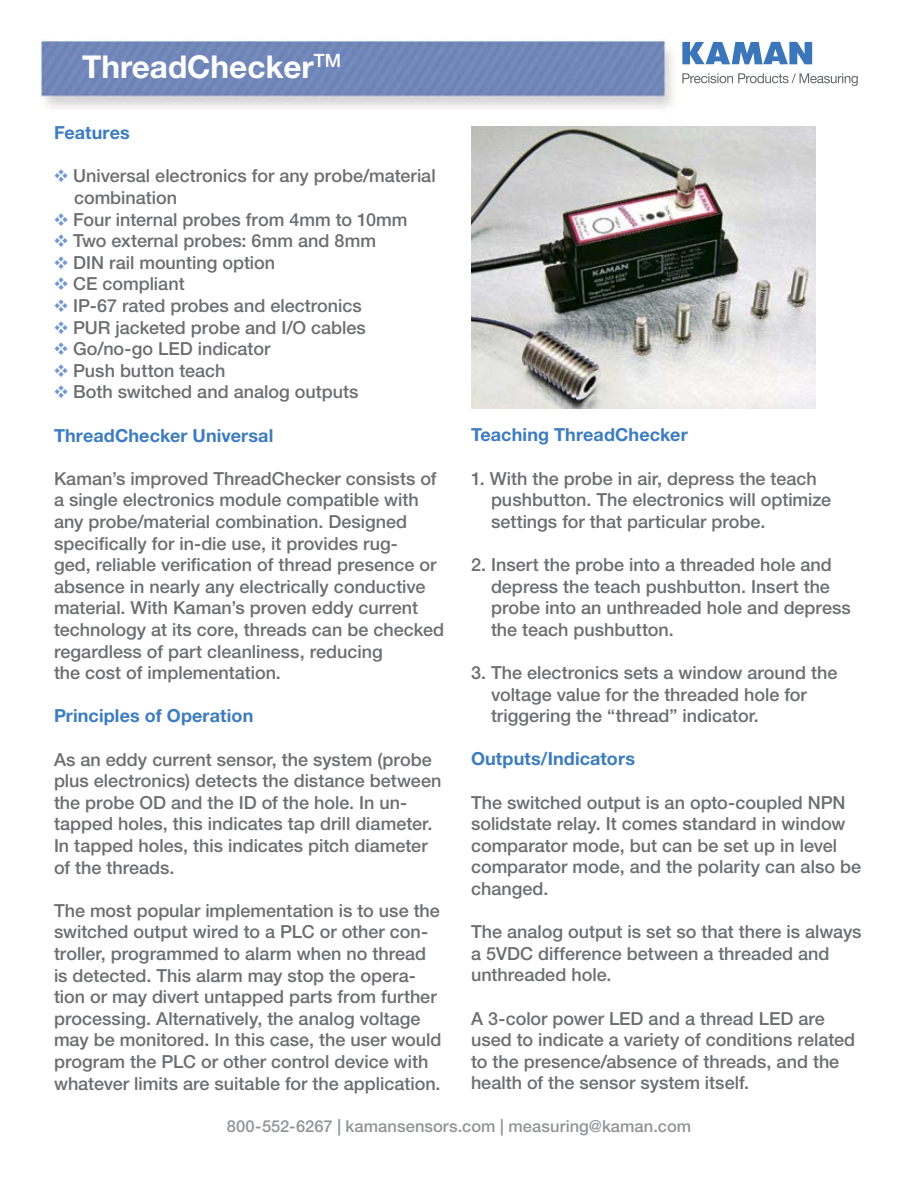
<style>
.page{position:relative;width:918px;height:1188px;background:#fff}
.page>*{position:absolute;margin:0;border:0;box-sizing:border-box;transform-origin:0 0}
.t1{font:700 31.5px "Helvetica Neue LT Pro";color:#fff}
.t2{font:500 18px/21.6px "Helvetica Neue LT Pro";color:#6d6e70}
.t3{font:700 18px "Helvetica Neue LT Pro";letter-spacing:.005em;color:#3c7cbf}
.t4{font:500 16.5px "Helvetica Neue LT Pro";letter-spacing:.005em;color:#929496}
.s1{font-family:"Monotype Sorts";font-weight:400;color:#7297cf}
</style>
<div class="page">
<img style="left:40px;top:39px;width:634px;height:70px">
<svg style="left:682px;top:73px;width:176px;height:13px"></svg>
<svg style="left:682px;top:42px;width:130px;height:22px"></svg>
<img style="left:471px;top:126px;width:344px;height:282px">
<h1 class="t1" style="left:82px;top:47px;width:260px">ThreadChecker<sup>TM</sup></h1>
<p class="t3" style="left:54px;top:121px;width:77px">Features</p>
<p class="t2" style="left:54px;top:165px;width:383px"><span class="s1">V</span> Universal electronics for any probe/material</p>
<p class="t2" style="left:74px;top:187px;width:105px">combination</p>
<p class="t2" style="left:54px;top:208px;width:355px"><span class="s1">V</span> Four internal probes from 4mm to 10mm</p>
<p class="t2" style="left:54px;top:230px;width:324px"><span class="s1">V</span> Two external probes: 6mm and 8mm</p>
<p class="t2" style="left:54px;top:251px;width:223px"><span class="s1">V</span> DIN rail mounting option</p>
<p class="t2" style="left:54px;top:273px;width:132px"><span class="s1">V</span> CE compliant</p>
<p class="t2" style="left:54px;top:295px;width:309px"><span class="s1">V</span> IP-67 rated probes and electronics</p>
<p class="t2" style="left:54px;top:316px;width:313px"><span class="s1">V</span> PUR jacketed probe and I/O cables</p>
<p class="t2" style="left:54px;top:338px;width:218px"><span class="s1">V</span> Go/no-go LED indicator</p>
<p class="t2" style="left:54px;top:359px;width:173px"><span class="s1">V</span> Push button teach</p>
<p class="t2" style="left:54px;top:381px;width:306px"><span class="s1">V</span> Both switched and analog outputs</p>
<p class="t3" style="left:54px;top:424px;width:221px">ThreadChecker Universal</p>
<p class="t2" style="left:54px;top:467px;width:392px">Kaman’s improved ThreadChecker consists of a single electronics module compatible with any probe/material combination. Designed specifically for in-die use, it provides rug-<br>ged, reliable verification of thread presence or absence in nearly any electrically conductive material. With Kaman’s proven eddy current technology at its core, threads can be checked regardless of part cleanliness, reducing<br>the cost of implementation.</p>
<p class="t3" style="left:54px;top:705px;width:201px">Principles of Operation</p>
<p class="t2" style="left:54px;top:748px;width:389px">As an eddy current sensor, the system (probe plus electronics) detects the distance between the probe OD and the ID of the hole. In un&shy;tapped holes, this indicates tap drill diameter.<br>In tapped holes, this indicates pitch diameter of the threads.</p>
<p class="t2" style="left:54px;top:899px;width:389px">The most popular implementation is to use the switched output wired to a PLC or other con&shy;troller, programmed to alarm when no thread is detected. This alarm may stop the opera&shy;tion or may divert untapped parts from further processing. Alternatively, the analog voltage may be monitored. In this case, the user would program the PLC or other control device with whatever limits are suitable for the application.</p>
<p class="t3" style="left:471px;top:424px;width:218px">Teaching ThreadChecker</p>
<p class="t2" style="left:491px;top:467px;width:342px;text-indent:-20px">1. With the probe in air, depress the teach pushbutton. The electronics will optimize settings for that particular probe.</p>
<p class="t2" style="left:491px;top:554px;width:361px;text-indent:-20px">2. Insert the probe into a threaded hole and depress the teach pushbutton. Insert the probe into an unthreaded hole and depress the teach pushbutton.</p>
<p class="t2" style="left:491px;top:662px;width:348px;text-indent:-20px">3. The electronics sets a window around the voltage value for the threaded hole for triggering the “thread” indicator.</p>
<p class="t3" style="left:471px;top:748px;width:166px">Outputs/Indicators</p>
<p class="t2" style="left:471px;top:791px;width:392px">The switched output is an opto-coupled NPN solidstate relay. It comes standard in window comparator mode, but can be set up in level comparator mode, and the polarity can also be changed.</p>
<p class="t2" style="left:471px;top:921px;width:392px">The analog output is set so that there is always a 5VDC difference between a threaded and unthreaded hole.</p>
<p class="t2" style="left:471px;top:1007px;width:386px">A 3-color power LED and a thread LED are used to indicate a variety of conditions related to the presence/absence of threads, and the health of the sensor system itself.</p>
<p class="t4" style="left:227px;top:1116px;width:466px">800-552-6267 | kamansensors.com | measuring@kaman.com</p>
</div>
